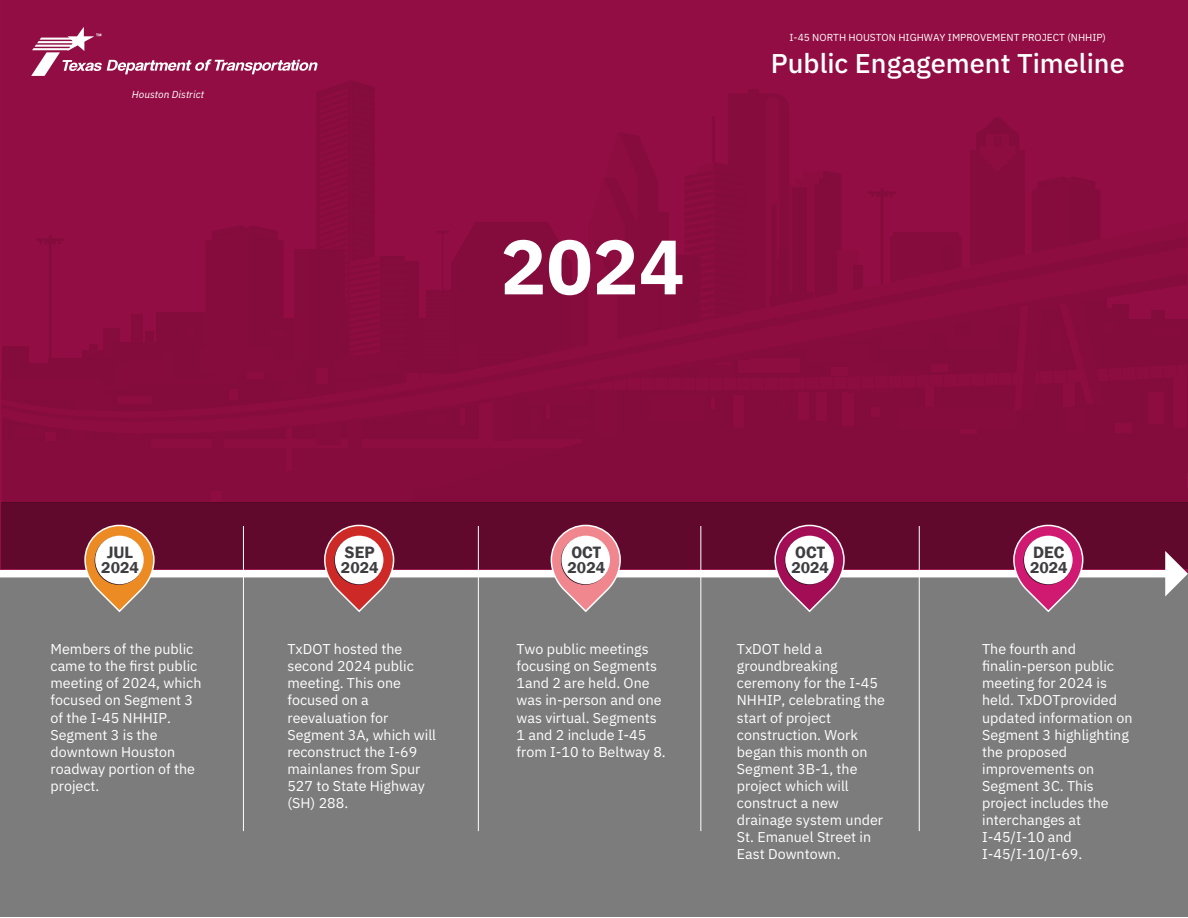
<style>
.page{position:relative;width:1188px;height:918px;background:#fff}
.page>*{position:absolute;margin:0;border:0;box-sizing:border-box;transform-origin:0 0}
.t1{font:700 76.95px "IBM Plex Sans";color:#fff}
.t2{font:500 27.15px "IBM Plex Sans";color:#fff}
.t3{font:600 16.95px "Franklin Gothic";color:#3e3d40}
.t4{font:600 16.05px "Franklin Gothic";color:#3e3d40}
.t5{font:14.25px/17.1px "IBM Plex Sans";color:#fff}
.t6{font:10.2px "IBM Plex Sans";color:#fff}
.t7{font:italic 10.2px "IBM Plex Sans";color:#fff}
</style>
<div class="page">
<div style="left:0;top:0;width:1188px;height:916px;background:#8e0d41"></div>
<div style="left:0;top:574px;width:1188px;height:342px;background:#7c7c7c"></div>
<svg style="left:31px;top:27px;width:349px;height:364px"></svg>
<div style="left:0;top:570px;width:1168px;height:7px;background:#fff"></div>
<div style="left:2px;top:503px;width:1186px;height:66px;background:#60092c"></div>
<svg style="left:1165px;top:551px;width:23px;height:45px"></svg>
<hr style="left:243px;top:526px;width:1px;height:305px;background:#fff">
<hr style="left:478px;top:526px;width:1px;height:305px;background:#fff">
<hr style="left:701px;top:526px;width:1px;height:305px;background:#fff">
<hr style="left:919px;top:526px;width:1px;height:305px;background:#fff">
<svg style="left:84px;top:524px;width:71px;height:89px"></svg>
<div style="left:95px;top:536px;width:49px;height:48px;background:#fff;border-radius:50%"></div>
<svg style="left:323px;top:524px;width:72px;height:88px"></svg>
<svg style="left:334px;top:536px;width:49px;height:49px"></svg>
<div style="left:335px;top:536px;width:48px;height:48px;background:#fff;border-radius:50%"></div>
<svg style="left:550px;top:524px;width:72px;height:88px"></svg>
<div style="left:561px;top:536px;width:49px;height:48px;background:#fff;border-radius:50%"></div>
<svg style="left:774px;top:524px;width:71px;height:89px"></svg>
<div style="left:785px;top:536px;width:49px;height:48px;background:#fff;border-radius:50%"></div>
<svg style="left:1012px;top:524px;width:72px;height:89px"></svg>
<svg style="left:1023px;top:536px;width:49px;height:49px"></svg>
<div style="left:1024px;top:536px;width:49px;height:48px;background:#fff;border-radius:50%"></div>
<p class="t7" style="left:132px;top:87px;width:74px">Houston District</p>
<p class="t3" style="left:107px;top:542px;width:27px">JUL</p>
<p class="t4" style="left:101px;top:557px;width:39px">2024</p>
<p class="t3" style="left:345px;top:542px;width:31px">SEP</p>
<p class="t4" style="left:341px;top:557px;width:39px">2024</p>
<p class="t1" style="left:500px;top:206px;width:186px">2024</p>
<p class="t6" style="left:790px;top:30px;width:318px">I-45 NORTH HOUSTON HIGHWAY IMPROVEMENT PROJECT (NHHIP)</p>
<p class="t2" style="left:771px;top:42px;width:355px">Public Engagement Timeline</p>
<p class="t3" style="left:572px;top:542px;width:31px">OCT</p>
<p class="t4" style="left:568px;top:557px;width:39px">2024</p>
<p class="t3" style="left:795px;top:542px;width:31px">OCT</p>
<p class="t4" style="left:791px;top:557px;width:39px">2024</p>
<p class="t3" style="left:1033px;top:542px;width:33px">DEC</p>
<p class="t4" style="left:1030px;top:557px;width:39px">2024</p>
<p class="t5" style="left:51px;top:639px;width:152px">Members of the public came to the first public meeting of 2024, which focused on Segment 3 of the I-45 NHHIP.<br>Segment 3 is the downtown Houston roadway portion of the project.</p>
<p class="t5" style="left:287px;top:639px;width:150px">TxDOT hosted the second 2024 public meeting. This one focused on a reevaluation for<br>Segment 3A, which will reconstruct the I-69 mainlanes from Spur<br>527 to State Highway (SH) 288.</p>
<p class="t5" style="left:517px;top:639px;width:151px">Two public meetings focusing on Segments<br>1and 2 are held. One was in-person and one was virtual. Segments<br>1 and 2 include I-45 from I-10 to Beltway 8.</p>
<p class="t5" style="left:737px;top:639px;width:150px">TxDOT held a groundbreaking ceremony for the I-45<br>NHHIP, celebrating the start of project construction. Work began this month on<br>Segment 3B-1, the project which will construct a new drainage system under<br>St. Emanuel Street in<br>East Downtown.</p>
<p class="t5" style="left:982px;top:639px;width:152px">The fourth and finalin-person public meeting for 2024 is held. TxDOTprovided updated information on<br>Segment 3 highlighting the proposed improvements on<br>Segment 3C. This project includes the interchanges at<br>I-45/I-10 and<br>I-45/I-10/I-69.</p>
</div>
